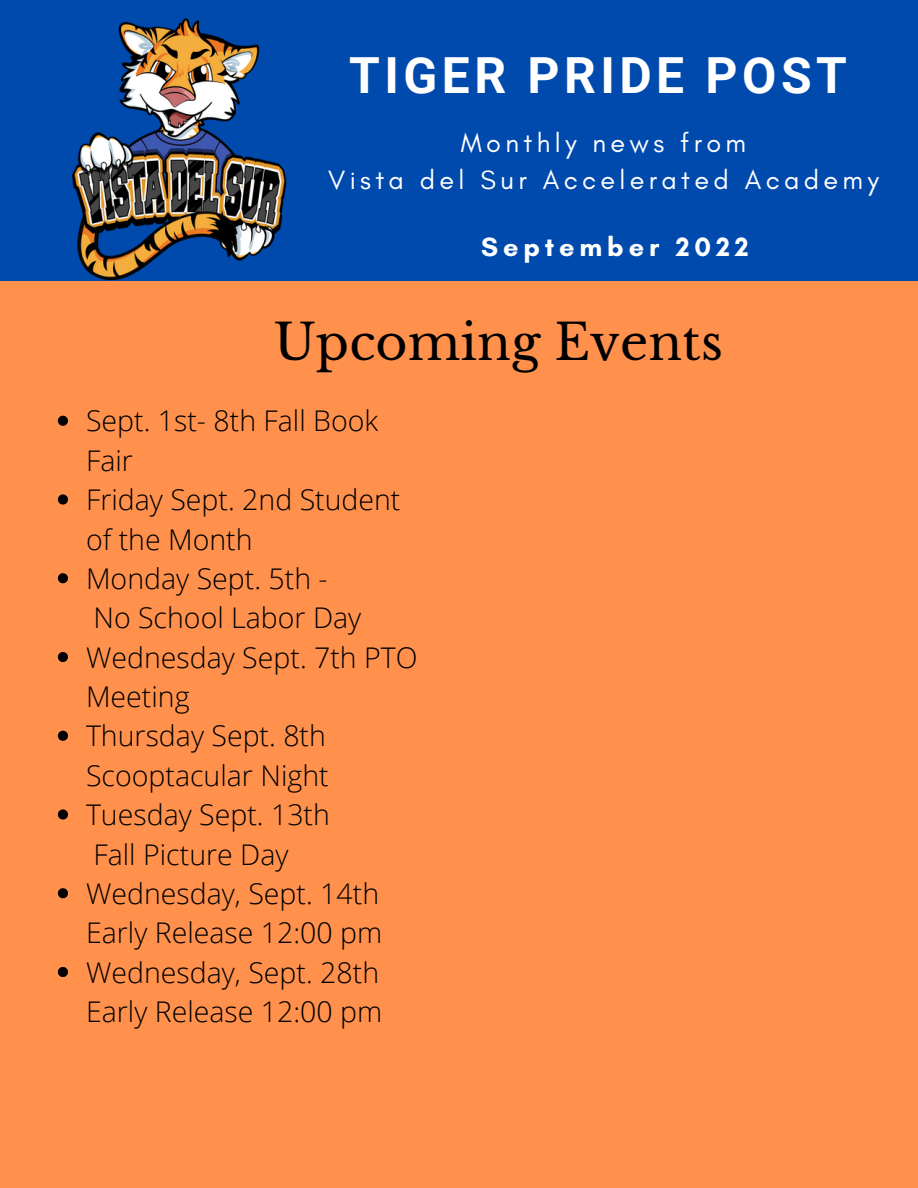
<style>
.page{position:relative;width:918px;height:1188px;background:#fff}
.page>*{position:absolute;margin:0;border:0;box-sizing:border-box;transform-origin:0 0}
.t1{font:700 49.8px "Roboto";letter-spacing:.09em;color:#fff}
.t2{font:49.05px "Libre Baskerville";color:#000}
.t3{font:300 28.5px/39.3px "Open Sans";color:#000}
.t4{font:27px/37.2px "Glacial Indifference";letter-spacing:.16em;color:#fff;text-align:center}
.t5{font:700 27px "Glacial Indifference";letter-spacing:.18em;color:#fff}
</style>
<div class="page">
<div style="left:0;top:0;width:918px;height:281px;background:#004aad"></div>
<img style="left:70px;top:18px;width:219px;height:264px">
<div style="left:0;top:282px;width:918px;height:906px;background:#ff914d"></div>
<svg style="left:57px;top:415px;width:11px;height:11px"></svg>
<svg style="left:58px;top:494px;width:10px;height:11px"></svg>
<svg style="left:58px;top:573px;width:10px;height:10px"></svg>
<svg style="left:58px;top:652px;width:10px;height:10px"></svg>
<svg style="left:58px;top:731px;width:10px;height:10px"></svg>
<svg style="left:58px;top:809px;width:10px;height:11px"></svg>
<svg style="left:58px;top:888px;width:10px;height:10px"></svg>
<svg style="left:58px;top:967px;width:10px;height:10px"></svg>
<h1 class="t1" style="left:349px;top:47px;width:499px">TIGER PRIDE POST</h1>
<p class="t4" style="left:328px;top:123px;width:552px">Monthly news from<br>Vista del Sur Accelerated Academy</p>
<p class="t5" style="left:481px;top:230px;width:269px">September 2022</p>
<h2 class="t2" style="left:274px;top:312px;width:451px">Upcoming Events</h2>
<p class="t3" style="left:86px;top:401px;width:333px">Sept. 1st- 8th Fall Book<br>Fair<br>Friday Sept. 2nd Student of the Month<br>Monday Sept. 5th -<br>No School Labor Day<br>Wednesday Sept. 7th PTO<br>Meeting<br>Thursday Sept. 8th<br>Scooptacular Night<br>Tuesday Sept. 13th<br>Fall Picture Day<br>Wednesday, Sept. 14th<br>Early Release 12:00 pm<br>Wednesday, Sept. 28th<br>Early Release 12:00 pm</p>
</div>
